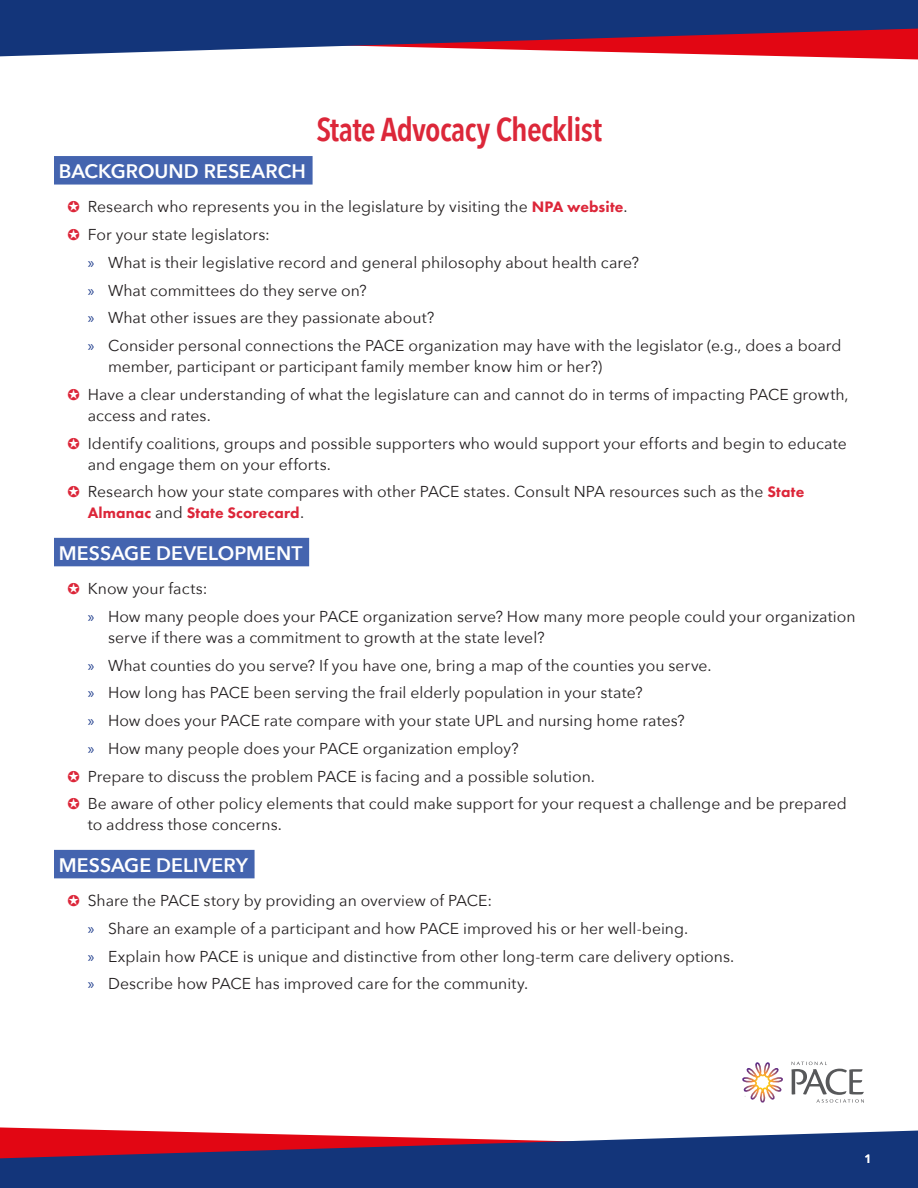
<style>
.page{position:relative;width:918px;height:1188px;background:#fff}
.page>*{position:absolute;margin:0;border:0;box-sizing:border-box;transform-origin:0 0}
.heading_1{font:600 33px "Avenir Next Condensed";letter-spacing:-.025em;color:#dc2739}
.heading_2{font:600 19.5px "Avenir Next";color:#fff}
.t1{font:15.75px/21px "Avenir Next";color:#231f20}
.t2{font:600 12px "Avenir Next";color:#fff}
.t3{font:1.65px "Avenir Next";color:#54575a}
.s1{color:#dc2639}
.s2{font-family:"Futura PT";font-weight:800;color:#dc2639}
.s3{font-family:"Myriad Pro";color:#24418f}
</style>
<div class="page">
<svg style="left:0;top:1127px;width:918px;height:4px"></svg>
<svg style="left:0;top:1131px;width:918px;height:57px;fill:#13357a"></svg>
<svg style="left:791px;top:1062px;width:73px;height:41px"></svg>
<svg style="left:742px;top:1062px;width:41px;height:41px"></svg>
<svg style="left:0;top:56px;width:918px;height:3px"></svg>
<svg style="left:0;top:0;width:918px;height:56px;fill:#13357a"></svg>
<div style="left:54px;top:156px;width:259px;height:29px;background:#4464af"></div>
<div style="left:54px;top:538px;width:255px;height:28px;background:#4464af"></div>
<div style="left:54px;top:850px;width:201px;height:28px;background:#4464af"></div>
<p class="heading_1" style="left:316px;top:101px;width:287px">State Advocacy Checklist</p>
<p class="heading_2" style="left:59px;top:154px;width:248px">BACKGROUND RESEARCH</p>
<p class="t1" style="left:68px;top:196px;width:562px"><span class="s1">✪</span> Research who represents you in the legislature by visiting the <span class="s2">NPA website</span>.</p>
<p class="t1" style="left:68px;top:223px;width:204px"><span class="s1">✪</span> For your state legislators:</p>
<p class="t1" style="left:88px;top:251px;width:553px"><span class="s3">»</span> What is their legislative record and general philosophy about health care?</p>
<p class="t1" style="left:88px;top:279px;width:281px"><span class="s3">»</span> What committees do they serve on?</p>
<p class="t1" style="left:88px;top:307px;width:348px"><span class="s3">»</span> What other issues are they passionate about?</p>
<p class="t1" style="left:108px;top:334px;width:735px;text-indent:-20px"><span class="s3">»</span> Consider personal connections the PACE organization may have with the legislator (e.g., does a board member, participant or participant family member know him or her?)</p>
<p class="t1" style="left:88px;top:383px;width:762px;text-indent:-20px"><span class="s1">✪</span> Have a clear understanding of what the legislature can and cannot do in terms of impacting PACE growth, access and rates.</p>
<p class="t1" style="left:88px;top:432px;width:761px;text-indent:-20px"><span class="s1">✪</span> Identify coalitions, groups and possible supporters who would support your efforts and begin to educate and engage them on your efforts.</p>
<p class="t1" style="left:88px;top:481px;width:718px;text-indent:-20px"><span class="s1">✪</span> Research how your state compares with other PACE states. Consult NPA resources such as the <span class="s2">State<br>Almanac</span> and <span class="s2">State Scorecard</span>.</p>
<p class="heading_2" style="left:59px;top:536px;width:245px">MESSAGE DEVELOPMENT</p>
<p class="t1" style="left:68px;top:577px;width:141px"><span class="s1">✪</span> Know your facts:</p>
<p class="t1" style="left:108px;top:605px;width:749px;text-indent:-20px"><span class="s3">»</span> How many people does your PACE organization serve? How many more people could your organization serve if there was a commitment to growth at the state level?</p>
<p class="t1" style="left:88px;top:654px;width:625px"><span class="s3">»</span> What counties do you serve? If you have one, bring a map of the counties you serve.</p>
<p class="t1" style="left:88px;top:682px;width:556px"><span class="s3">»</span> How long has PACE been serving the frail elderly population in your state?</p>
<p class="t1" style="left:88px;top:709px;width:599px"><span class="s3">»</span> How does your PACE rate compare with your state UPL and nursing home rates?</p>
<p class="t1" style="left:88px;top:737px;width:432px"><span class="s3">»</span> How many people does your PACE organization employ?</p>
<p class="t1" style="left:68px;top:765px;width:529px"><span class="s1">✪</span> Prepare to discuss the problem PACE is facing and a possible solution.</p>
<p class="t1" style="left:88px;top:793px;width:761px;text-indent:-20px"><span class="s1">✪</span> Be aware of other policy elements that could make support for your request a challenge and be prepared to address those concerns.</p>
<p class="heading_2" style="left:59px;top:848px;width:190px">MESSAGE DELIVERY</p>
<p class="t1" style="left:68px;top:889px;width:426px"><span class="s1">✪</span> Share the PACE story by providing an overview of PACE:</p>
<p class="t1" style="left:88px;top:917px;width:602px"><span class="s3">»</span> Share an example of a participant and how PACE improved his or her well-being.</p>
<p class="t1" style="left:88px;top:945px;width:648px"><span class="s3">»</span> Explain how PACE is unique and distinctive from other long-term care delivery options.</p>
<p class="t1" style="left:88px;top:973px;width:442px"><span class="s3">»</span> Describe how PACE has improved care for the community.</p>
<p class="t3" style="left:745px;top:1095px;width:2px">®</p>
<p class="t2" style="left:865px;top:1149px;width:9px">1</p>
</div>
